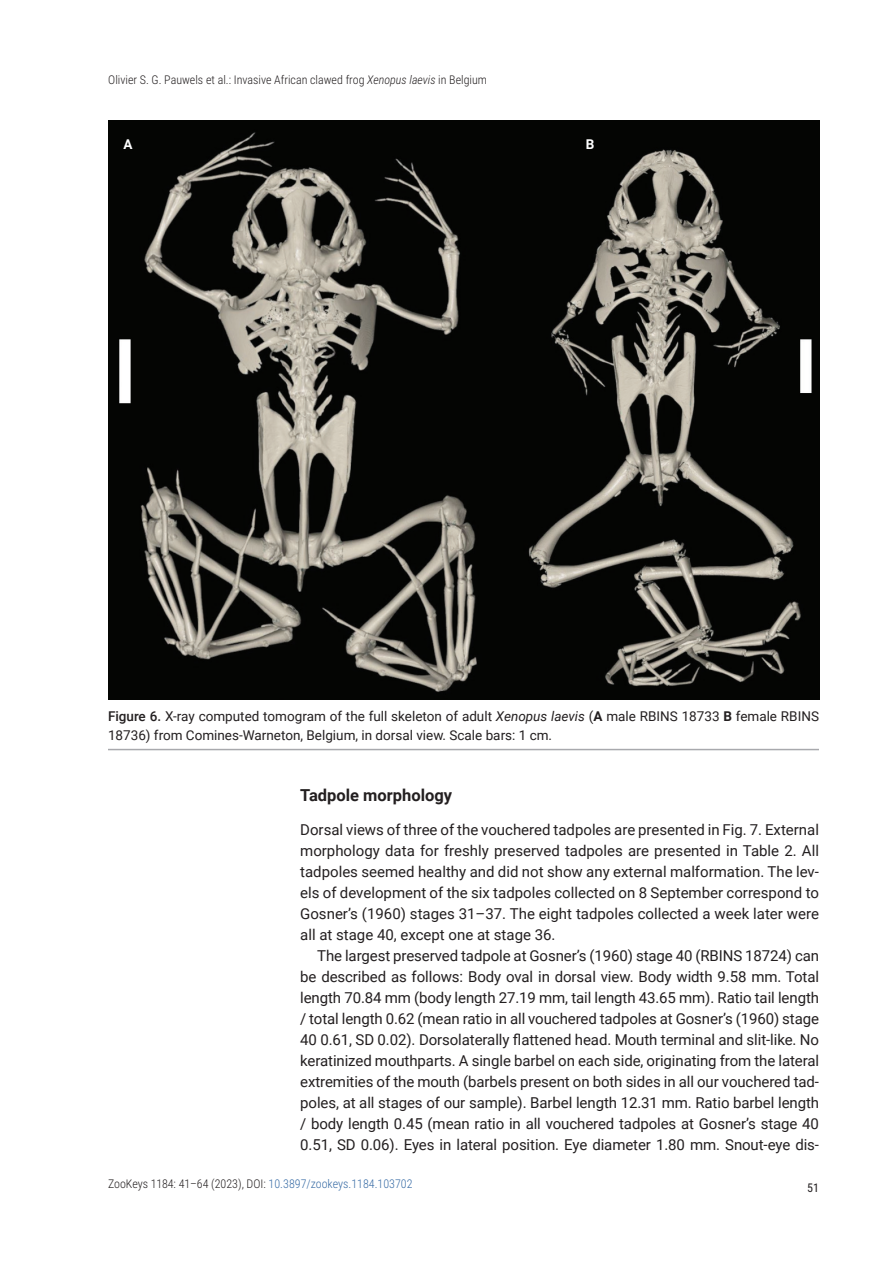
<style>
.page{position:relative;width:893px;height:1263px;background:#fff}
.page>*{position:absolute;margin:0;border:0;box-sizing:border-box;transform-origin:0 0}
.t1{font:700 16.5px "Roboto";color:#231f20}
.t2{font:15px/21px "Roboto";letter-spacing:-.005em;color:#231f20;text-align:justify}
.t3{font:13.5px/19.8px "Roboto";color:#231f20}
.t4{font:700 13.5px "Roboto";color:#fff}
.t5{font:300 12px "Roboto Condensed";color:#231f20}
.t6{font:12px "Roboto Condensed";color:#231f20}
.s1{font-style:italic}
.s2{font-weight:500}
.s3{font-weight:700}
.s4{color:#376ba5}
</style>
<div class="page">
<hr style="left:108px;top:749px;width:711px;height:1px;background:#a8a9ad">
<img style="left:108px;top:121px;width:711px;height:579px">
<p class="t5" style="left:108px;top:71px;width:380px">Olivier S. G. Pauwels et al.: Invasive African clawed frog <span class="s1">Xenopus laevis</span> in Belgium</p>
<p class="t4" style="left:124px;top:134px;width:11px">A</p>
<p class="t4" style="left:586px;top:134px;width:10px">B</p>
<p class="t3" style="left:108px;top:705px;width:712px"><span class="s2">Figure 6.</span> X-ray computed tomogram of the full skeleton of adult <span class="s1">Xenopus laevis</span> (<span class="s3">A</span> male RBINS 18733 <span class="s3">B</span> female RBINS<br>18736) from Comines-Warneton, Belgium, in dorsal view. Scale bars: 1 cm.</p>
<p class="t1" style="left:300px;top:783px;width:153px">Tadpole morphology</p>
<p class="t2" style="left:300px;top:818px;width:520px">Dorsal views of three of the vouchered tadpoles are presented in Fig. 7. External morphology data for freshly preserved tadpoles are presented in Table 2. All tadpoles seemed healthy and did not show any external malformation. The lev&shy;els of development of the six tadpoles collected on 8 September correspond to Gosner’s (1960) stages 31–37. The eight tadpoles collected a week later were all at stage 40, except one at stage 36.</p>
<p class="t2" style="left:300px;top:944px;width:520px;text-indent:17px">The largest preserved tadpole at Gosner’s (1960) stage 40 (RBINS 18724) can be described as follows: Body oval in dorsal view. Body width 9.58 mm. Total length 70.84 mm (body length 27.19 mm, tail length 43.65 mm). Ratio tail length / total length 0.62 (mean ratio in all vouchered tadpoles at Gosner’s (1960) stage 40 0.61, SD 0.02). Dorsolaterally flattened head. Mouth terminal and slit-like. No keratinized mouthparts. A single barbel on each side, originating from the lateral extremities of the mouth (barbels present on both sides in all our vouchered tad&shy;poles, at all stages of our sample). Barbel length 12.31 mm. Ratio barbel length / body length 0.45 (mean ratio in all vouchered tadpoles at Gosner’s stage 40<br>0.51, SD 0.06). Eyes in lateral position. Eye diameter 1.80 mm. Snout-eye dis-</p>
<p class="t5" style="left:108px;top:1175px;width:306px">ZooKeys 1184: 41–64 (2023), DOI: <span class="s4">10.3897/zookeys.1184.103702</span></p>
<p class="t6" style="left:807px;top:1179px;width:13px">51</p>
</div>
